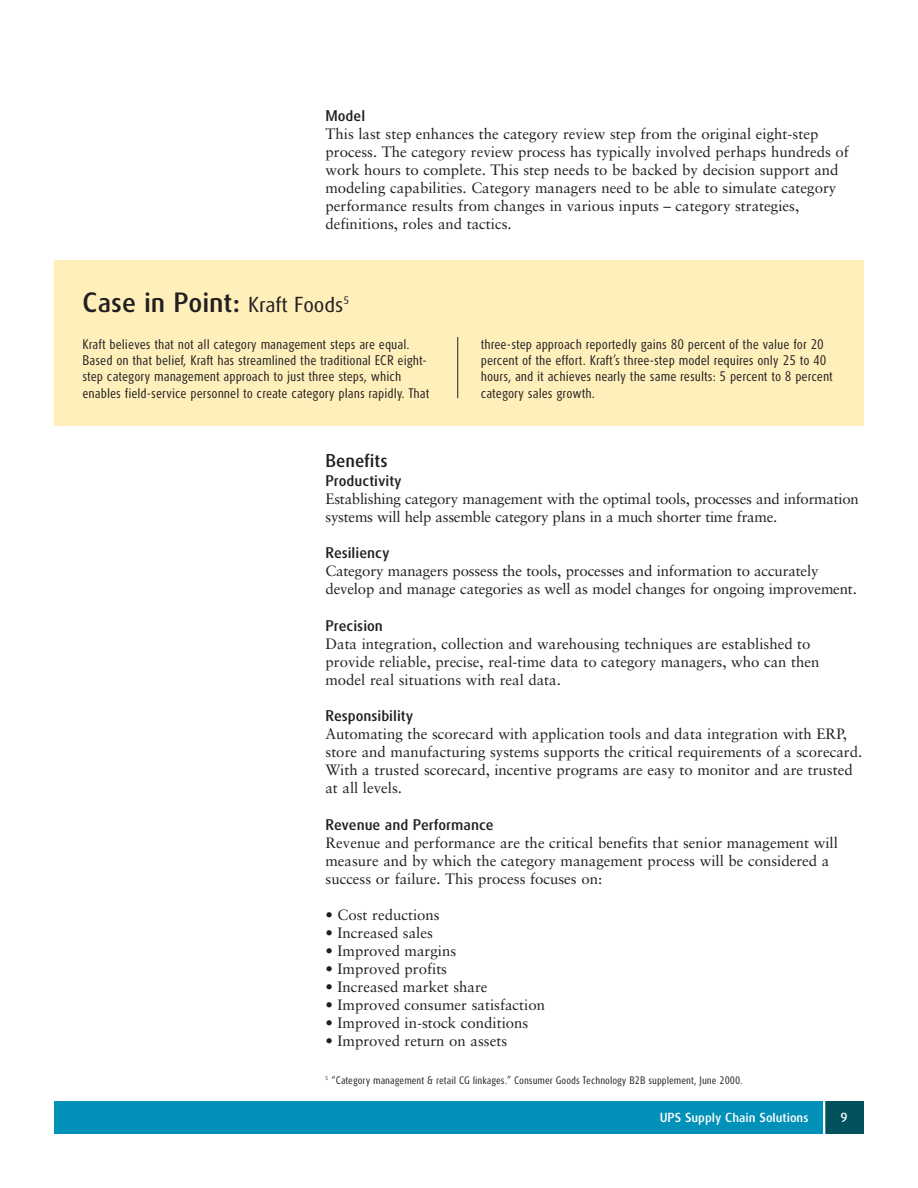
<style>
.page{position:relative;width:918px;height:1188px;background:#fff}
.page>*{position:absolute;margin:0;border:0;box-sizing:border-box;transform-origin:0 0}
.t1{font:500 27px "UPS Sans";color:#231f20}
.t2{font:500 18px "UPS Sans";color:#231f20}
.t3{font:15px/18px "Sabon";color:#231f20}
.t4{font:500 15px "UPS Sans";color:#231f20}
.t5{font:condensed 13.5px/16.2px "UPS Sans";color:#231f20}
.t6{font:500 12.75px "UPS Sans";color:#fff}
.t7{font:condensed 10.5px "UPS Sans";color:#231f20}
.s1{font-weight:400;font-size:21px}
</style>
<div class="page">
<div style="left:824px;top:1102px;width:40px;height:32px;background:#00515c"></div>
<div style="left:54px;top:1102px;width:770px;height:32px;background:#0090b8"></div>
<hr style="left:823px;top:1101px;width:2px;height:33px;background:#fff">
<div style="left:54px;top:260px;width:810px;height:166px;background:#feefbb"></div>
<hr style="left:457px;top:337px;width:1px;height:61px;background:#231f20">
<p class="t4" style="left:326px;top:107px;width:41px">Model</p>
<p class="t3" style="left:326px;top:126px;width:525px">This last step enhances the category review step from the original eight-step process. The category review process has typically involved perhaps hundreds of work hours to complete. This step needs to be backed by decision support and modeling capabilities. Category managers need to be able to simulate category performance results from changes in various inputs – category strategies, definitions, roles and tactics.</p>
<h1 class="t1" style="left:82px;top:287px;width:268px">Case in Point: <span class="s1">Kraft Foods</span><sup>5</sup></h1>
<p class="t5" style="left:82px;top:336px;width:348px">Kraft believes that not all category management steps are equal.<br>Based on that belief, Kraft has streamlined the traditional ECR eight&shy;step category management approach to just three steps, which enables field-service personnel to create category plans rapidly. That</p>
<p class="t5" style="left:481px;top:336px;width:354px">three-step approach reportedly gains 80 percent of the value for 20 percent of the effort. Kraft’s three-step model requires only 25 to 40 hours, and it achieves nearly the same results: 5 percent to 8 percent category sales growth.</p>
<p class="t2" style="left:326px;top:450px;width:64px">Benefits</p>
<p class="t4" style="left:326px;top:472px;width:78px">Productivity</p>
<p class="t3" style="left:326px;top:491px;width:535px">Establishing category management with the optimal tools, processes and information systems will help assemble category plans in a much shorter time frame.</p>
<p class="t4" style="left:326px;top:544px;width:66px">Resiliency</p>
<p class="t3" style="left:326px;top:563px;width:533px">Category managers possess the tools, processes and information to accurately develop and manage categories as well as model changes for ongoing improvement.</p>
<p class="t4" style="left:326px;top:617px;width:59px">Precision</p>
<p class="t3" style="left:326px;top:636px;width:496px">Data integration, collection and warehousing techniques are established to provide reliable, precise, real-time data to category managers, who can then model real situations with real data.</p>
<p class="t4" style="left:326px;top:707px;width:89px">Responsibility</p>
<p class="t3" style="left:326px;top:726px;width:538px">Automating the scorecard with application tools and data integration with ERP, store and manufacturing systems supports the critical requirements of a scorecard.<br>With a trusted scorecard, incentive programs are easy to monitor and are trusted at all levels.</p>
<p class="t4" style="left:326px;top:816px;width:169px">Revenue and Performance</p>
<p class="t3" style="left:326px;top:835px;width:514px">Revenue and performance are the critical benefits that senior management will measure and by which the category management process will be considered a success or failure. This process focuses on:</p>
<p class="t3" style="left:326px;top:907px;width:116px">• Cost reductions</p>
<p class="t3" style="left:326px;top:925px;width:109px">• Increased sales</p>
<p class="t3" style="left:326px;top:943px;width:132px">• Improved margins</p>
<p class="t3" style="left:326px;top:961px;width:123px">• Improved profits</p>
<p class="t3" style="left:326px;top:979px;width:164px">• Increased market share</p>
<p class="t3" style="left:326px;top:997px;width:221px">• Improved consumer satisfaction</p>
<p class="t3" style="left:326px;top:1015px;width:204px">• Improved in-stock conditions</p>
<p class="t3" style="left:326px;top:1033px;width:183px">• Improved return on assets</p>
<p class="t7" style="left:326px;top:1074px;width:419px"><sup>5</sup> “Category management &amp; retail CG linkages.” Consumer Goods Technology B2B supplement, June 2000.</p>
<p class="t6" style="left:660px;top:1110px;width:150px">UPS Supply Chain Solutions</p>
<p class="t6" style="left:840px;top:1110px;width:9px">9</p>
</div>
